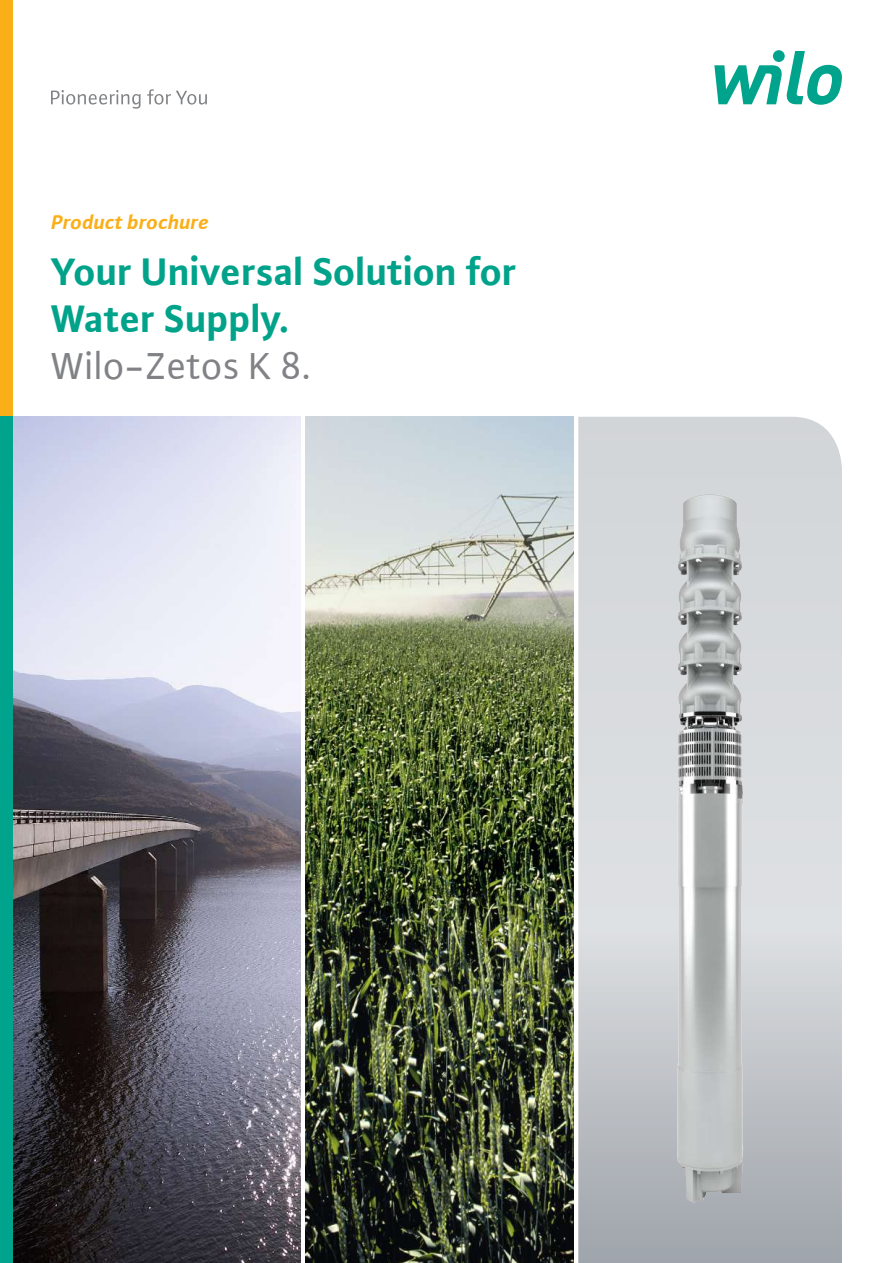
<style>
.page{position:relative;width:893px;height:1263px;background:#fff}
.page>*{position:absolute;margin:0;border:0;box-sizing:border-box;transform-origin:0 0}
.t1{font:700 40.5px/46.8px "WILO Plus Global";color:#00a38a}
.t2{font:40.5px "WILO Plus Global";color:#808285}
.t3{font:italic 700 21px "WILO Plus Global";color:#faaf18}
</style>
<div class="page">
<svg style="left:578px;top:417px;width:264px;height:846px;background:#ccd0d3"></svg>
<img style="left:677px;top:497px;width:67px;height:706px">
<img style="left:13px;top:417px;width:287px;height:846px">
<img style="left:305px;top:417px;width:268px;height:846px">
<svg style="left:51px;top:89px;width:156px;height:20px"></svg>
<svg style="left:714px;top:51px;width:128px;height:54px"></svg>
<div style="left:773px;top:50px;width:12px;height:12px;background:#00a38b;border-radius:50%"></div>
<div style="left:0;top:0;width:13px;height:417px;background:#faaf18"></div>
<div style="left:0;top:417px;width:13px;height:846px;background:#00a38b"></div>
<p class="t3" style="left:51px;top:210px;width:159px">Product brochure</p>
<p class="t1" style="left:51px;top:248px;width:467px">Your Universal Solution for<br>Water Supply.</p>
<p class="t2" style="left:51px;top:341px;width:263px">Wilo-Zetos K 8.</p>
</div>
